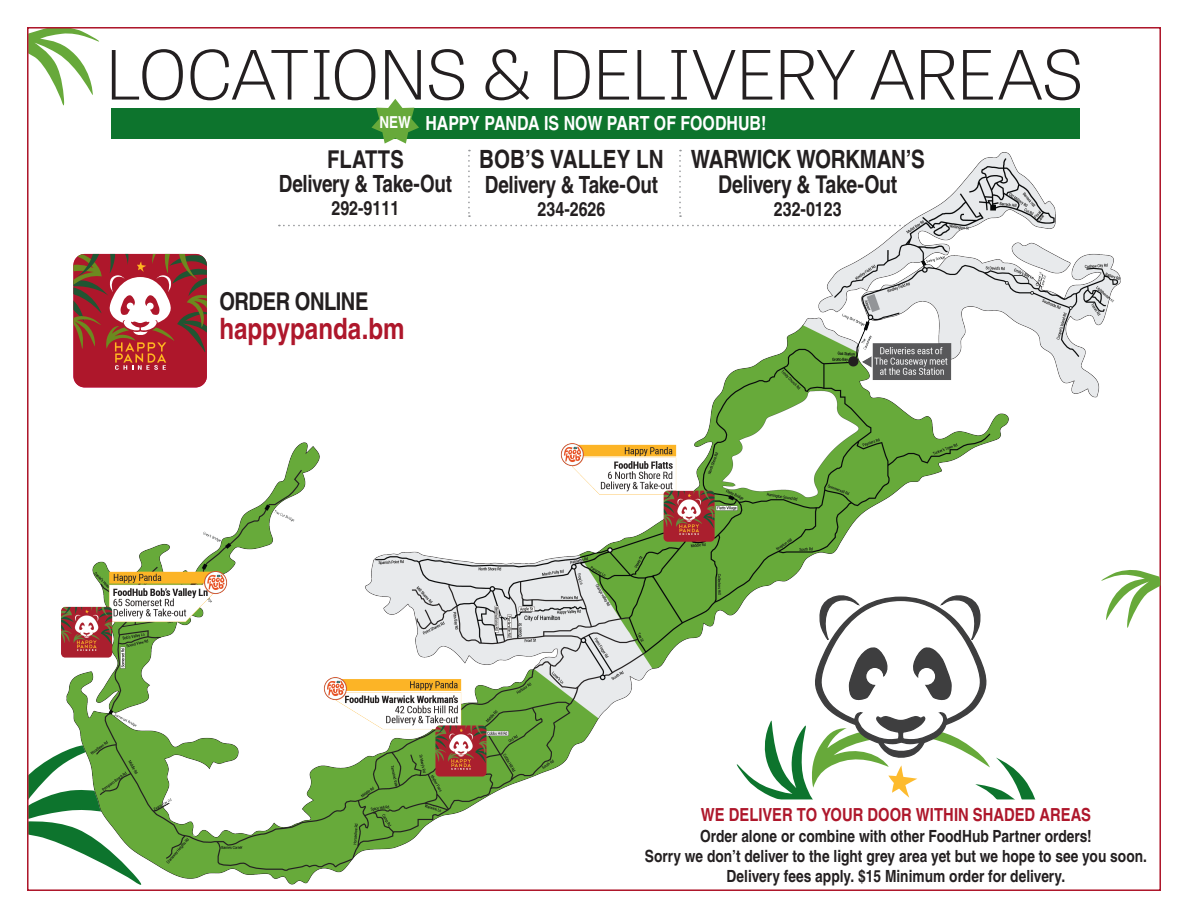
<style>
.page{position:relative;width:1188px;height:918px;background:#fff}
.page>*{position:absolute;margin:0;border:0;box-sizing:border-box;transform-origin:0 0}
.t1{font:100 67.5px "Tablet Gothic";letter-spacing:-.02em;color:#231f20;scale:1.1 1}
.t2{font:700 29.55px "Nimbus San Con L";color:#ae172b}
.t3{font:700 25.2px "Nimbus San Con L";letter-spacing:-.015em;color:#231f20}
.t4{font:700 24.6px "Nimbus San Con L";letter-spacing:-.02em;color:#231f20}
.t5{font:700 23.7px "Nimbus San Con L";letter-spacing:-.015em;color:#231f20}
.t6{font:700 19.65px "Nimbus San Con L";color:#231f20}
.t7{font:700 19.5px "Nimbus San Con L";color:#fff}
.t8{font:700 18px "Nimbus San Con L";color:#ae172b}
.t9{font:700 16.8px/20.1px "Nimbus San Con L";color:#231f20;text-align:center}
.Burger_name{font:700 16.5px "Nimbus San Con L";color:#fff}
</style>
<div class="page">
<div style="left:112px;top:108px;width:968px;height:31px;background:#0d742d"></div>
<svg style="left:371px;top:99px;width:48px;height:37px"></svg>
<svg style="left:30px;top:30px;width:69px;height:76px"></svg>
<svg style="left:30px;top:752px;width:32px;height:93px"></svg>
<img style="left:62px;top:136px;width:1059px;height:749px">
<div style="left:73px;top:254px;width:134px;height:133px;background:#ae172b;border-radius:11px"></div>
<svg style="left:73px;top:254px;width:134px;height:116px"></svg>
<svg style="left:1101px;top:568px;width:59px;height:61px"></svg>
<svg style="left:736px;top:593px;width:305px;height:206px"></svg>
<p class="t1" style="left:105px;top:29px;width:891px">LOCATIONS &amp; DELIVERY AREAS</p>
<p class="Burger_name" style="left:380px;top:110px;width:33px">NEW</p>
<p class="t7" style="left:425px;top:109px;width:343px">HAPPY PANDA IS NOW PART OF FOODHUB!</p>
<p class="t4" style="left:327px;top:141px;width:78px">FLATTS</p>
<p class="t5" style="left:279px;top:166px;width:175px">Delivery &amp; Take-Out</p>
<p class="t6" style="left:331px;top:194px;width:70px">292-9111</p>
<p class="t3" style="left:479px;top:141px;width:186px">BOB’S VALLEY LN</p>
<p class="t5" style="left:485px;top:167px;width:175px">Delivery &amp; Take-Out</p>
<p class="t6" style="left:537px;top:194px;width:70px">234-2626</p>
<p class="t3" style="left:691px;top:141px;width:236px">WARWICK WORKMAN’S</p>
<p class="t4" style="left:718px;top:166px;width:181px">Delivery &amp; Take-Out</p>
<p class="t6" style="left:774px;top:194px;width:70px">232-0123</p>
<p class="t4" style="left:219px;top:283px;width:151px">ORDER ONLINE</p>
<p class="t2" style="left:219px;top:307px;width:187px">happypanda.bm</p>
<p class="t8" style="left:701px;top:802px;width:392px">WE DELIVER TO YOUR DOOR WITHIN SHADED AREAS</p>
<p class="t9" style="left:700px;top:825px;width:393px">Order alone or combine with other FoodHub Partner orders!</p>
<p class="t9" style="left:645px;top:845px;width:504px">Sorry we don’t deliver to the light grey area yet but we hope to see you soon.<br>Delivery fees apply. $15 Minimum order for delivery.</p>
</div>
